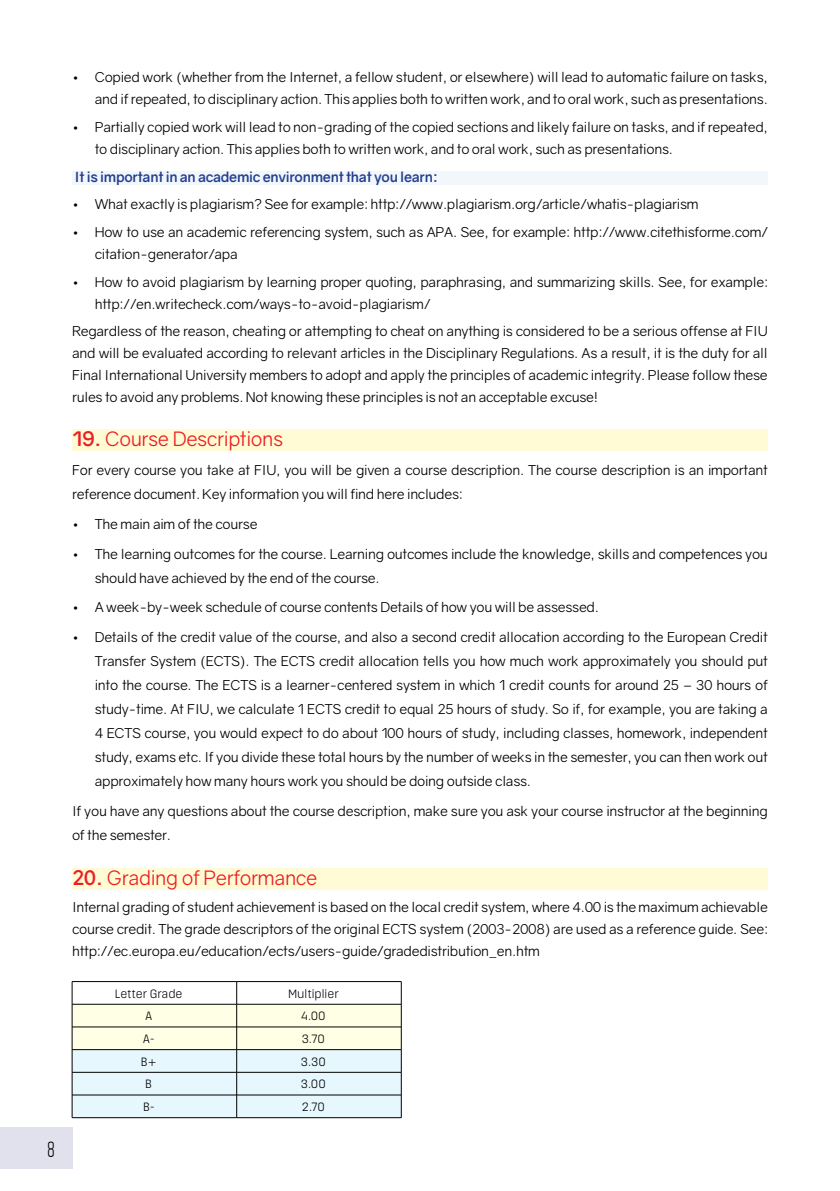
<style>
.page{position:relative;width:840px;height:1191px;background:#fff}
.page>*{position:absolute;margin:0;border:0;box-sizing:border-box;transform-origin:0 0}
.t1{font:100 22px "PF Din Text Comp Pro";color:#000}
.t2{font:20px "Gravity";letter-spacing:-.02em;color:#ed1d24}
.t3{font:700 14px "Gravity";letter-spacing:-.02em;color:#25408f}
.t4{font:13.8px/22px "Gravity";letter-spacing:-.02em;color:#000}
.t5{font:12px "Masifa";color:#000}
.s1{font-weight:700}
</style>
<div class="page">
<div style="left:0;top:1127px;width:72px;height:42px;background:#e1e0ed"></div>
<div style="left:72px;top:171px;width:695px;height:14px;background:#f2f7fc"></div>
<div style="left:72px;top:429px;width:695px;height:22px;background:#fffcd5"></div>
<div style="left:72px;top:868px;width:695px;height:21px;background:#fffcd5"></div>
<svg style="left:72px;top:981px;width:330px;height:136px"></svg>
<hr style="left:236px;top:1117px;width:165px;height:1px;background:#000">
<hr style="left:72px;top:1117px;width:164px;height:1px;background:#000">
<h1 class="t1" style="left:47px;top:1136px;width:9px">8</h1>
<p class="t4" style="left:72px;top:66px;width:697px;text-align:right">• Copied work (whether from the Internet, a fellow student, or elsewhere) will lead to automatic failure on tasks, and if repeated, to disciplinary action. This applies both to written work, and to oral work, such as presentations.</p>
<p class="t4" style="left:95px;top:116px;width:674px;text-indent:-23px">• Partially copied work will lead to non-grading of the copied sections and likely failure on tasks, and if repeated, to disciplinary action. This applies both to written work, and to oral work, such as presentations.</p>
<p class="t3" style="left:74px;top:168px;width:365px">It is important in an academic environment that you learn:</p>
<p class="t4" style="left:72px;top:193px;width:627px">• What exactly is plagiarism? See for example: http://www.plagiarism.org/article/whatis-plagiarism</p>
<p class="t4" style="left:95px;top:221px;width:674px;text-indent:-23px">• How to use an academic referencing system, such as APA. See, for example: http://www.citethisforme.com/ citation-generator/apa</p>
<p class="t4" style="left:95px;top:271px;width:674px;text-indent:-23px">• How to avoid plagiarism by learning proper quoting, paraphrasing, and summarizing skills. See, for example: http://en.writecheck.com/ways-to-avoid-plagiarism/</p>
<p class="t4" style="left:72px;top:320px;width:697px;text-align:justify">Regardless of the reason, cheating or attempting to cheat on anything is considered to be a serious offense at FIU and will be evaluated according to relevant articles in the Disciplinary Regulations. As a result, it is the duty for all Final International University members to adopt and apply the principles of academic integrity. Please follow these rules to avoid any problems. Not knowing these principles is not an acceptable excuse!</p>
<h2 class="t2" style="left:72px;top:426px;width:212px"><span class="s1">19.</span> Course Descriptions</h2>
<p class="t4" style="left:72px;top:458px;width:697px;line-height:24px">For every course you take at FIU, you will be given a course description. The course description is an important reference document. Key information you will find here includes:</p>
<p class="t4" style="left:72px;top:513px;width:187px">• The main aim of the course</p>
<p class="t4" style="left:95px;top:542px;width:674px;line-height:24px;text-indent:-23px">• The learning outcomes for the course. Learning outcomes include the knowledge, skills and competences you should have achieved by the end of the course.</p>
<p class="t4" style="left:72px;top:596px;width:528px">• A week-by-week schedule of course contents Details of how you will be assessed.</p>
<p class="t4" style="left:95px;top:625px;width:674px;line-height:24px;text-align:justify;text-indent:-23px">• Details of the credit value of the course, and also a second credit allocation according to the European Credit Transfer System (ECTS). The ECTS credit allocation tells you how much work approximately you should put into the course. The ECTS is a learner-centered system in which 1 credit counts for around 25 – 30 hours of study-time. At FIU, we calculate 1 ECTS credit to equal 25 hours of study. So if, for example, you are taking a 4 ECTS course, you would expect to do about 100 hours of study, including classes, homework, independent study, exams etc. If you divide these total hours by the number of weeks in the semester, you can then work out approximately how many hours work you should be doing outside class.</p>
<p class="t4" style="left:72px;top:799px;width:697px;line-height:24px">If you have any questions about the course description, make sure you ask your course instructor at the beginning of the semester.</p>
<h2 class="t2" style="left:72px;top:865px;width:247px"><span class="s1">20.</span> Grading of Performance</h2>
<p class="t4" style="left:72px;top:896px;width:697px;text-align:justify">Internal grading of student achievement is based on the local credit system, where 4.00 is the maximum achievable course credit. The grade descriptors of the original ECTS system (2003-2008) are used as a reference guide. See: http://ec.europa.eu/education/ects/users-guide/gradedistribution_en.htm</p>
<p class="t5" style="left:115px;top:986px;width:69px">Letter Grade</p>
<p class="t5" style="left:288px;top:986px;width:52px">Multiplier</p>
<p class="t5" style="left:145px;top:1009px;width:9px">A</p>
<p class="t5" style="left:301px;top:1009px;width:26px">4.00</p>
<p class="t5" style="left:143px;top:1031px;width:14px">A-</p>
<p class="t5" style="left:301px;top:1031px;width:25px">3.70</p>
<p class="t5" style="left:141px;top:1054px;width:17px">B+</p>
<p class="t5" style="left:301px;top:1054px;width:26px">3.30</p>
<p class="t5" style="left:145px;top:1077px;width:8px">B</p>
<p class="t5" style="left:301px;top:1077px;width:26px">3.00</p>
<p class="t5" style="left:143px;top:1100px;width:13px">B-</p>
<p class="t5" style="left:301px;top:1100px;width:25px">2.70</p>
</div>
